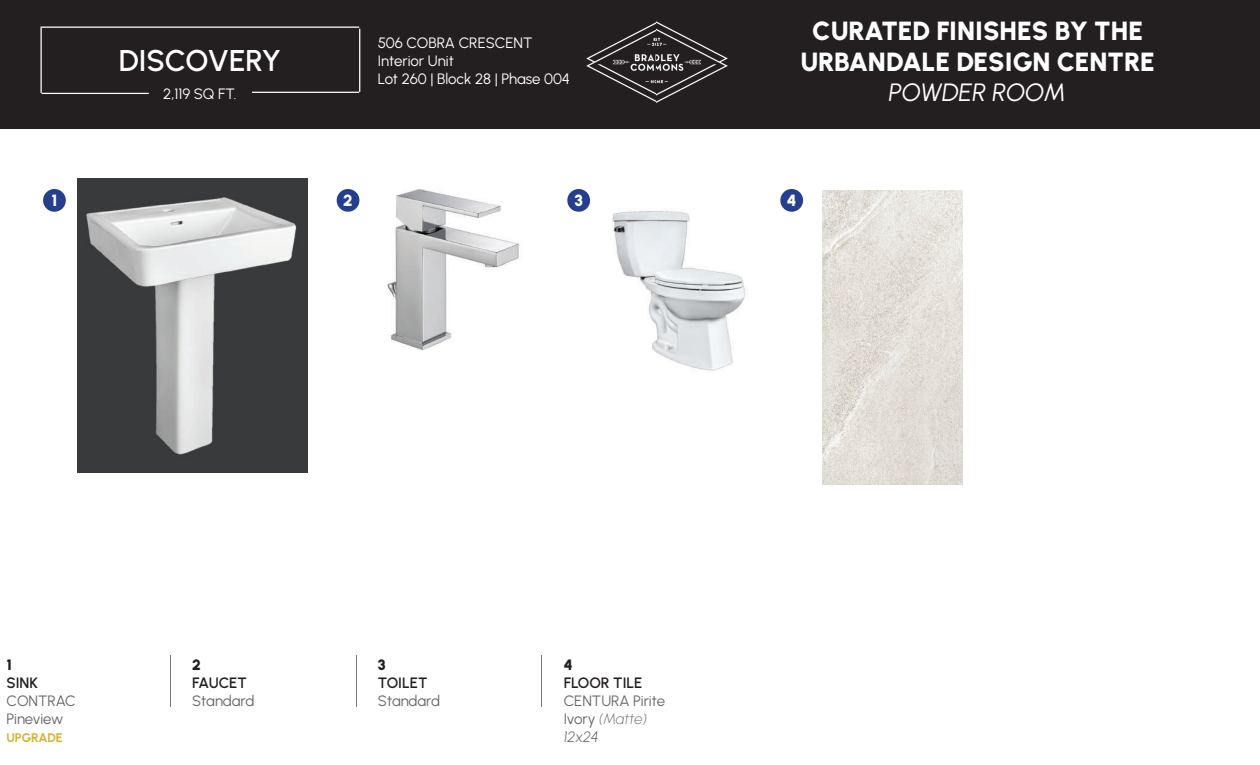
<style>
.page{position:relative;width:1260px;height:765px;background:#fff}
.page>*{position:absolute;margin:0;border:0;box-sizing:border-box;transform-origin:0 0}
.t1{font:600 30px "Urbanist";color:#fff}
.t2{font:900 26.25px/31.5px "Urbanist";color:#fff;text-align:center}
.t3{font:italic 25px "Urbanist";color:#fff}
.t4{font:900 16.25px "Urbanist";color:#fff}
.t5{font:15px/18px "Urbanist";letter-spacing:-.005em;color:#fff}
.t6{font:15px/18px "Urbanist";letter-spacing:-.005em;color:#67676a}
.t7{font:600 15px "Urbanist";color:#231f20}
.t8{font:900 15px "Urbanist";color:#231f20}
.t9{font:700 12.5px "Urbanist";letter-spacing:-.01em;color:#d5b134}
.s1{font-weight:200;font-style:italic}
.s2{font-weight:300;font-style:italic}
</style>
<div class="page">
<div style="left:0;top:0;width:1260px;height:129px;background:#231f20"></div>
<hr style="left:42px;top:93px;width:107px;height:1px;background:#fff">
<hr style="left:41px;top:28px;width:1px;height:65px;background:#fff">
<hr style="left:41px;top:27px;width:318px;height:1px;background:#fff">
<hr style="left:359px;top:29px;width:1px;height:63px;background:#fff">
<hr style="left:252px;top:92px;width:107px;height:1px;background:#fff">
<img style="left:587px;top:22px;width:140px;height:80px">
<hr style="left:170px;top:656px;width:1px;height:51px;background:#7d7678">
<hr style="left:356px;top:656px;width:1px;height:51px;background:#7d7678">
<hr style="left:542px;top:656px;width:1px;height:51px;background:#7d7678">
<div style="left:43px;top:189px;width:23px;height:23px;background:#253f8e;border-radius:50%"></div>
<div style="left:337px;top:189px;width:22px;height:23px;background:#253f8e;border-radius:50%"></div>
<div style="left:567px;top:189px;width:23px;height:23px;background:#253f8e;border-radius:50%"></div>
<div style="left:780px;top:189px;width:23px;height:23px;background:#253f8e;border-radius:50%"></div>
<img style="left:77px;top:178px;width:230px;height:294px">
<img style="left:387px;top:189px;width:132px;height:161px">
<img style="left:612px;top:210px;width:133px;height:161px">
<img style="left:823px;top:190px;width:140px;height:294px">
<h1 class="t1" style="left:119px;top:41px;width:164px">DISCOVERY</h1>
<p class="t5" style="left:163px;top:84px;width:75px">2,119 SQ FT.</p>
<p class="t5" style="left:378px;top:33px;width:194px">506 COBRA CRESCENT<br>Interior Unit<br>Lot 260 | Block 28 | Phase 004</p>
<h2 class="t2" style="left:800px;top:14px;width:356px">CURATED FINISHES BY THE<br>URBANDALE DESIGN CENTRE</h2>
<h3 class="t3" style="left:889px;top:76px;width:179px">POWDER ROOM</h3>
<p class="t4" style="left:51px;top:189px;width:7px">1</p>
<p class="t4" style="left:343px;top:189px;width:11px">2</p>
<p class="t4" style="left:574px;top:189px;width:10px">3</p>
<p class="t4" style="left:787px;top:189px;width:11px">4</p>
<p class="t8" style="left:6px;top:654px;width:7px">1</p>
<p class="t7" style="left:6px;top:672px;width:33px">SINK</p>
<p class="t6" style="left:6px;top:691px;width:71px">CONTRAC<br>Pineview</p>
<p class="t9" style="left:6px;top:729px;width:58px">UPGRADE</p>
<p class="t8" style="left:192px;top:654px;width:10px">2</p>
<p class="t7" style="left:192px;top:672px;width:56px">FAUCET</p>
<p class="t6" style="left:192px;top:691px;width:64px">Standard</p>
<p class="t8" style="left:378px;top:654px;width:9px">3</p>
<p class="t7" style="left:378px;top:672px;width:51px">TOILET</p>
<p class="t6" style="left:378px;top:691px;width:64px">Standard</p>
<p class="t8" style="left:564px;top:654px;width:10px">4</p>
<p class="t7" style="left:564px;top:672px;width:80px">FLOOR TILE</p>
<p class="t6" style="left:564px;top:691px;width:103px">CENTURA Pirite<br>Ivory <span class="s1">(Matte)<br></span><span class="s2">12x24</span></p>
</div>
